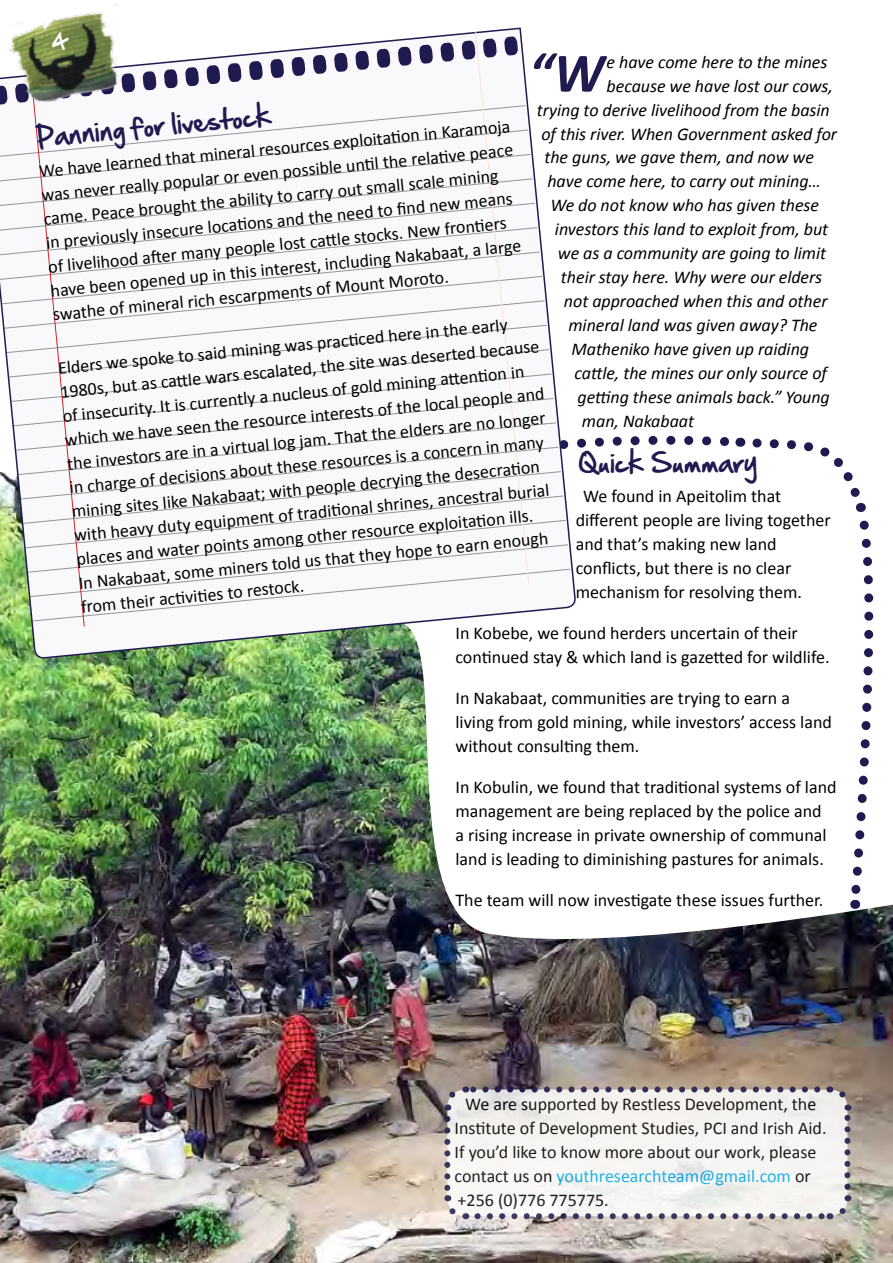
<style>
.page{position:relative;width:893px;height:1263px;background:#fff}
.page>*{position:absolute;margin:0;border:0;box-sizing:border-box;transform-origin:0 0}
.t1{font:italic 700 55.8px "Calibri";color:#1f1a50}
.t2{font:24px "Hand Of Sean";color:#1f1a50}
.t3{font:18px/24px "Calibri";color:#000}
.t4{font:italic 18px "Calibri";letter-spacing:-.005em;color:#000}
.s1{color:#00aeef}
</style>
<div class="page">
<img style="left:0;top:681px;width:893px;height:582px">
<div style="left:447px;top:1089px;width:400px;height:127px;background:#f7f5f3;border-radius:18px"></div>
<svg style="left:477px;top:1213px;width:346px;height:6px"></svg>
<svg style="left:444px;top:1119px;width:22px;height:102px"></svg>
<svg style="left:829px;top:1195px;width:25px;height:24px"></svg>
<svg style="left:829px;top:1085px;width:22px;height:102px"></svg>
<svg style="left:441px;top:1086px;width:376px;height:24px"></svg>
<img style="left:357px;top:681px;width:536px;height:273px">
<svg style="left:748px;top:438px;width:129px;height:471px"></svg>
<img style="left:0;top:27px;width:521px;height:654px">
<img style="left:0;top:4px;width:134px;height:26px">
<svg style="left:0;top:30px;width:741px;height:597px"></svg>
<h1 class="t1" style="left:529px;top:38px;width:77px">“W</h1>
<p class="t4" style="left:607px;top:50px;width:222px">e have come here to the mines</p>
<p class="t4" style="left:607px;top:74px;width:228px">because we have lost our cows,</p>
<p class="t4" style="left:537px;top:98px;width:294px">trying to derive livelihood from the basin</p>
<p class="t4" style="left:541px;top:122px;width:297px">of this river. When Government asked for</p>
<p class="t4" style="left:544px;top:146px;width:271px">the guns, we gave them, and now we</p>
<p class="t4" style="left:547px;top:170px;width:275px">have come here, to carry out mining…</p>
<p class="t4" style="left:550px;top:194px;width:270px">We do not know who has given these</p>
<p class="t4" style="left:555px;top:218px;width:275px">investors this land to exploit from, but</p>
<p class="t4" style="left:558px;top:242px;width:270px">we as a community are going to limit</p>
<p class="t4" style="left:561px;top:266px;width:263px">their stay here. Why were our elders</p>
<p class="t4" style="left:564px;top:290px;width:265px">not approached when this and other</p>
<p class="t4" style="left:568px;top:314px;width:251px">mineral land was given away? The</p>
<p class="t4" style="left:571px;top:338px;width:239px">Matheniko have given up raiding</p>
<p class="t4" style="left:574px;top:362px;width:254px">cattle, the mines our only source of</p>
<p class="t4" style="left:577px;top:386px;width:254px">getting these animals back.” Young</p>
<p class="t4" style="left:582px;top:410px;width:114px">man, Nakabaat</p>
<h2 class="t2" style="left:34px;top:115px;width:238px;rotate:-5deg">Panning for livestock</h2>
<p class="t3" style="left:38px;top:156px;width:475px;rotate:-5deg">We have learned that mineral resources exploitati on in Karamoja was never really popular or even possible unti l the relati ve peace came. Peace brought the ability to carry out small scale mining in previously insecure locati ons and the need to fi nd new means of livelihood aft er many people lost catt le stocks. New fronti ers have been opened up in this interest, including Nakabaat, a large swathe of mineral rich escarpments of Mount Moroto.</p>
<p class="t3" style="left:57px;top:353px;width:483px;rotate:-5deg">Elders we spoke to said mining was practi ced here in the early 1980s, but as catt le wars escalated, the site was deserted because of insecurity. It is currently a nucleus of gold mining att enti on in which we have seen the resource interests of the local people and the investors are in a virtual log jam. That the elders are no longer in charge of decisions about these resources is a concern in many mining sites like Nakabaat; with people decrying the desecrati on with heavy duty equipment of traditi onal shrines, ancestral burial places and water points among other resource exploitati on ills.<br>In Nakabaat, some miners told us that they hope to earn enough from their acti viti es to restock.</p>
<p class="t3" style="left:455px;top:620px;width:376px">In Kobebe, we found herders uncertain of their continued stay &amp; which land is gazetted for wildlife.</p>
<p class="t3" style="left:455px;top:685px;width:378px">In Nakabaat, communities are trying to earn a living from gold mining, while investors’ access land without consulting them.</p>
<p class="t3" style="left:455px;top:774px;width:383px">In Kobulin, we found that traditional systems of land management are being replaced by the police and<br>a rising increase in private ownership of communal land is leading to diminishing pastures for animals.</p>
<p class="t3" style="left:455px;top:887px;width:369px">The team will now investigate these issues further.</p>
<h2 class="t2" style="left:579px;top:441px;width:180px">Quick Summary</h2>
<p class="t3" style="left:576px;top:483px;width:256px;text-indent:7px">We found in Apeitolim that different people are living together and that’s making new land conflicts, but there is no clear mechanism for resolving them.</p>
<p class="t3" style="left:455px;top:1091px;width:373px;text-indent:10px">We are supported by Restless Development, the Institute of Development Studies, PCI and Irish Aid.<br>If you’d like to know more about our work, please contact us on <span class="s1">youthresearchteam@gmail.com</span> or +256 (0)776 775775.</p>
</div>
